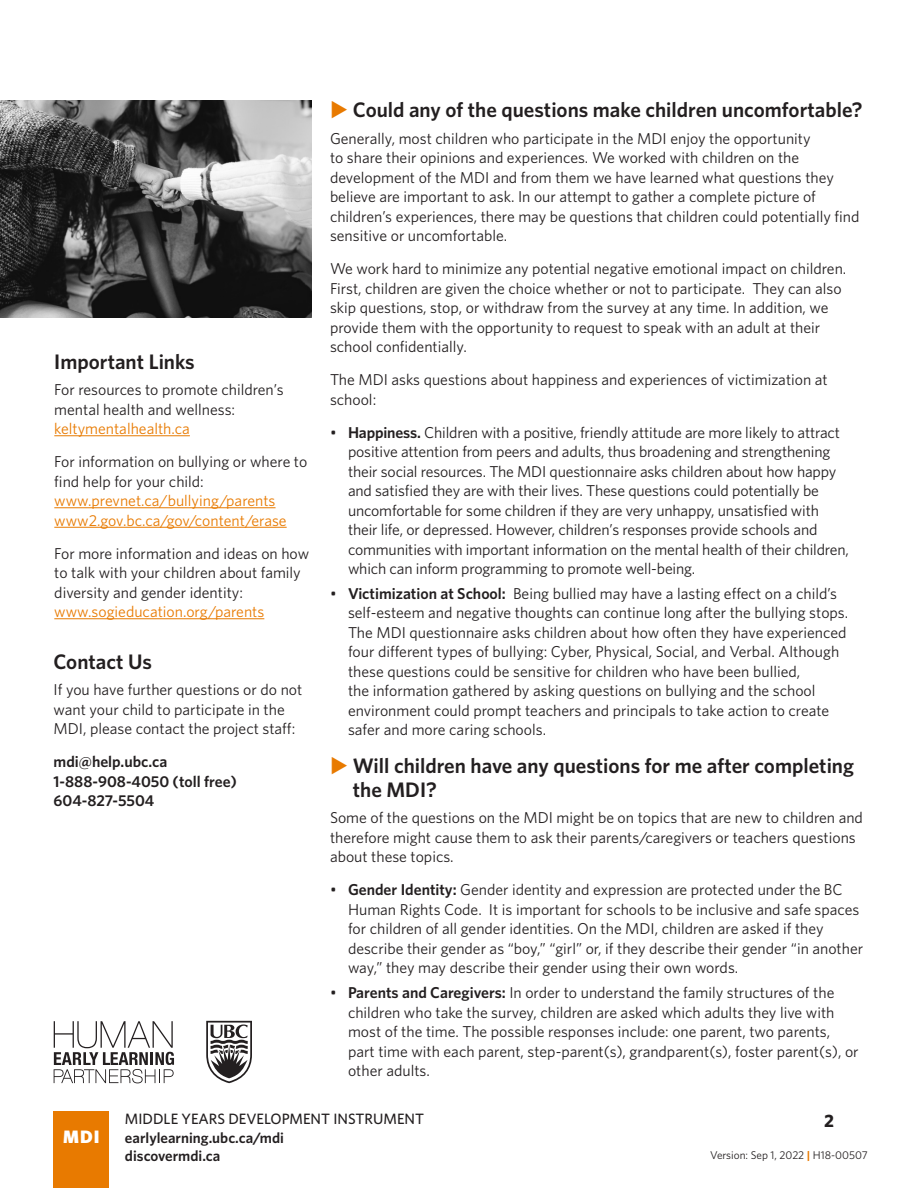
<style>
.page{position:relative;width:918px;height:1188px;background:#fff}
.page>*{position:absolute;margin:0;border:0;box-sizing:border-box;transform-origin:0 0}
.Heading_1{font:600 21px/24px "Whitney";color:#231f20}
.Body_text{font:900 18px "Whitney";color:#fff}
.Body_text-2{font:700 18px "Whitney";color:#231f20}
.Bullets_body{font:15.75px/19.5px "Whitney";color:#231f20}
.Body{font:15.75px/19.5px "Whitney";color:#231f20}
.Body-2{font:15.75px/19.5px "Whitney";color:#e87a00}
.Body-3{font:600 15.75px/19.5px "Whitney";color:#231f20}
.References{font:600 15px "Whitney";color:#231f20}
.Body_text-3{font:500 15px "Whitney";color:#231f20}
.Body_text-4{font:11.25px "Whitney";color:#231f20}
.s1{color:#e87a00}
.s2{color:#231f20}
.s3{font-weight:600}
.s4{font-weight:700;color:#e87a00}
</style>
<div class="page">
<div style="left:54px;top:1112px;width:55px;height:76px;background:#e87a00"></div>
<svg style="left:54px;top:1021px;width:120px;height:62px"></svg>
<svg style="left:206px;top:1021px;width:46px;height:62px"></svg>
<hr style="left:54px;top:435px;width:136px;height:1px;background:#e87a00">
<hr style="left:54px;top:507px;width:222px;height:1px;background:#e87a00">
<hr style="left:54px;top:527px;width:233px;height:1px;background:#e87a00">
<hr style="left:54px;top:618px;width:210px;height:1px;background:#e87a00">
<img style="left:0;top:100px;width:312px;height:218px">
<p class="Heading_1" style="left:54px;top:349px;width:142px">Important Links</p>
<p class="Body" style="left:54px;top:380px;width:231px">For resources to promote children’s mental health and wellness: <span class="s1">keltymentalhealth.ca</span></p>
<p class="Body-2" style="left:54px;top:452px;width:255px"><span class="s2">For information on bullying or where to find help for your child: </span>www.prevnet.ca/bullying/parents www2.gov.bc.ca/gov/content/erase</p>
<p class="Body" style="left:54px;top:543px;width:256px">For more information and ideas on how to talk with your children about family diversity and gender identity: <span class="s1">www.sogieducation.org/parents</span></p>
<p class="Heading_1" style="left:54px;top:649px;width:100px">Contact Us</p>
<p class="Body" style="left:54px;top:680px;width:250px">If you have further questions or do not want your child to participate in the<br>MDI, please contact the project staff:</p>
<p class="Body-3" style="left:54px;top:752px;width:185px">mdi@help.ubc.ca<br>1-888-908-4050 (toll free)<br>604-827-5504</p>
<p class="Heading_1" style="left:330px;top:98px;width:534px"><span class="s1">◆</span> Could any of the questions make children uncomfortable?</p>
<p class="Body" style="left:330px;top:128px;width:531px">Generally, most children who participate in the MDI enjoy the opportunity<br>to share their opinions and experiences. We worked with children on the development of the MDI and from them we have learned what questions they believe are important to ask. In our attempt to gather a complete picture of children’s experiences, there may be questions that children could potentially find sensitive or uncomfortable.</p>
<p class="Body" style="left:330px;top:258px;width:518px">We work hard to minimize any potential negative emotional impact on children.<br>First, children are given the choice whether or not to participate. They can also skip questions, stop, or withdraw from the survey at any time. In addition, we provide them with the opportunity to request to speak with an adult at their school confidentially.</p>
<p class="Body" style="left:330px;top:369px;width:499px">The MDI asks questions about happiness and experiences of victimization at school:</p>
<p class="Bullets_body" style="left:348px;top:422px;width:503px;text-indent:-18px">• <span class="s3">Happiness.</span> Children with a positive, friendly attitude are more likely to attract positive attention from peers and adults, thus broadening and strengthening their social resources. The MDI questionnaire asks children about how happy and satisfied they are with their lives. These questions could potentially be uncomfortable for some children if they are very unhappy, unsatisfied with their life, or depressed. However, children’s responses provide schools and communities with important information on the mental health of their children, which can inform programming to promote well-being.</p>
<p class="Bullets_body" style="left:348px;top:583px;width:502px;text-indent:-18px">• <span class="s3">Victimization at School:</span> Being bullied may have a lasting effect on a child’s self-esteem and negative thoughts can continue long after the bullying stops.<br>The MDI questionnaire asks children about how often they have experienced four different types of bullying: Cyber, Physical, Social, and Verbal. Although these questions could be sensitive for children who have been bullied,<br>the information gathered by asking questions on bullying and the school environment could prompt teachers and principals to take action to create safer and more caring schools.</p>
<p class="Heading_1" style="left:353px;top:753px;width:503px;text-indent:-23px"><span class="s1">◆</span> Will children have any questions for me after completing the MDI?</p>
<p class="Body" style="left:330px;top:808px;width:535px">Some of the questions on the MDI might be on topics that are new to children and therefore might cause them to ask their parents/caregivers or teachers questions about these topics.</p>
<p class="Bullets_body" style="left:348px;top:880px;width:517px;text-indent:-18px">• <span class="s3">Gender Identity:</span> Gender identity and expression are protected under the BC Human Rights Code. It is important for schools to be inclusive and safe spaces for children of all gender identities. On the MDI, children are asked if they describe their gender as “boy,” “girl” or, if they describe their gender “in another way,” they may describe their gender using their own words.</p>
<p class="Bullets_body" style="left:348px;top:982px;width:512px;text-indent:-18px">• <span class="s3">Parents and Caregivers:</span> In order to understand the family structures of the children who take the survey, children are asked which adults they live with most of the time. The possible responses include: one parent, two parents, part time with each parent, step-parent(s), grandparent(s), foster parent(s), or other adults.</p>
<p class="Body_text" style="left:63px;top:1125px;width:38px">MDI</p>
<p class="Body_text-3" style="left:125px;top:1109px;width:301px">MIDDLE YEARS DEVELOPMENT INSTRUMENT</p>
<p class="References" style="left:125px;top:1128px;width:160px">earlylearning.ubc.ca/mdi</p>
<p class="References" style="left:125px;top:1146px;width:97px">discovermdi.ca</p>
<p class="Body_text-2" style="left:824px;top:1108px;width:11px">2</p>
<p class="Body_text-4" style="left:710px;top:1148px;width:159px">Version: Sep 1, 2022 <span class="s4">|</span> H18-00507</p>
</div>
